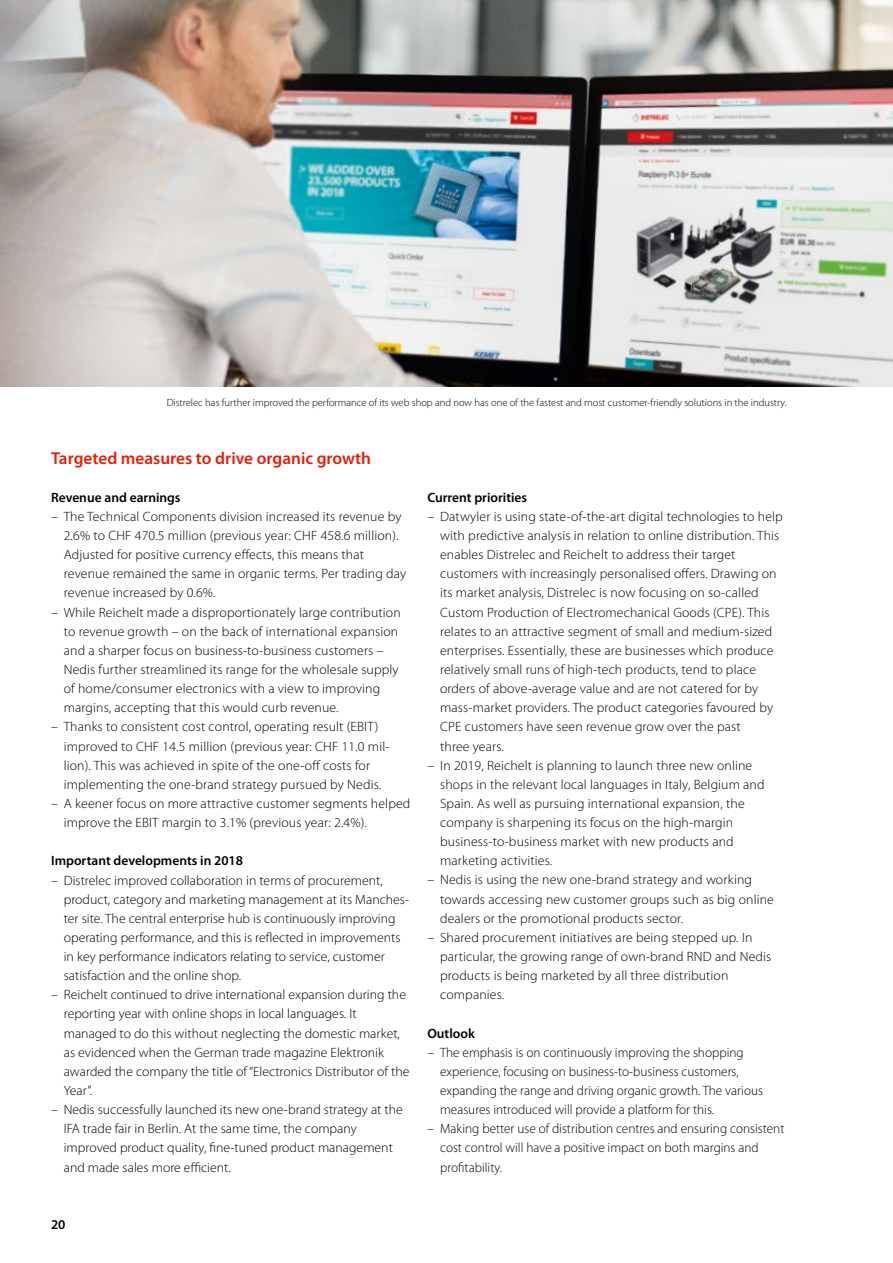
<style>
.page{position:relative;width:893px;height:1263px;background:#fff}
.page>*{position:absolute;margin:0;border:0;box-sizing:border-box;transform-origin:0 0}
.t1{font:600 17.25px "Myriad Pro";color:#e41e0a}
.t2{font:300 13.5px/19.2px "Myriad Pro";letter-spacing:.01em;color:#000}
.t3{font:600 13.5px "Myriad Pro";color:#000}
.t4{font:300 10.5px "Myriad Pro";color:#000}
</style>
<div class="page">
<img style="left:0;top:0;width:893px;height:387px">
<p class="t4" style="left:167px;top:397px;width:621px">Distrelec has further improved the performance of its web shop and now has one of the fastest and most customer-friendly solutions in the industry.</p>
<p class="t1" style="left:51px;top:448px;width:321px">Targeted measures to drive organic growth</p>
<p class="t3" style="left:51px;top:490px;width:131px">Revenue and earnings</p>
<p class="t2" style="left:64px;top:507px;width:344px;text-indent:-13px">– The Technical Components division increased its revenue by 2.6% to CHF 470.5 million (previous year: CHF 458.6 million).<br>Adjusted for positive currency effects, this means that revenue remained the same in organic terms. Per trading day revenue increased by 0.6%.</p>
<p class="t2" style="left:64px;top:603px;width:338px;text-indent:-13px">– While Reichelt made a disproportionately large contribution to revenue growth – on the back of international expansion and a sharper focus on business-to-business customers – Nedis further streamlined its range for the wholesale supply of home/consumer electronics with a view to improving margins, accepting that this would curb revenue.</p>
<p class="t2" style="left:64px;top:717px;width:327px;text-indent:-13px">– Thanks to consistent cost control, operating result (EBIT) improved to CHF 14.5 million (previous year: CHF 11.0 mil&shy;lion). This was achieved in spite of the one-off costs for implementing the one-brand strategy pursued by Nedis.</p>
<p class="t2" style="left:64px;top:794px;width:348px;text-indent:-13px">– A keener focus on more attractive customer segments helped improve the EBIT margin to 3.1% (previous year: 2.4%).</p>
<p class="t3" style="left:51px;top:853px;width:194px">Important developments in 2018</p>
<p class="t2" style="left:64px;top:871px;width:347px;text-indent:-13px">– Distrelec improved collaboration in terms of procurement, product, category and marketing management at its Manches&shy;ter site. The central enterprise hub is continuously improving operating performance, and this is reflected in improvements in key performance indicators relating to service, customer satisfaction and the online shop.</p>
<p class="t2" style="left:64px;top:985px;width:347px;text-indent:-13px">– Reichelt continued to drive international expansion during the reporting year with online shops in local languages. It managed to do this without neglecting the domestic market, as evidenced when the German trade magazine Elektronik awarded the company the title of “Electronics Distributor of the Year”.</p>
<p class="t2" style="left:64px;top:1100px;width:341px;text-indent:-13px">– Nedis successfully launched its new one-brand strategy at the IFA trade fair in Berlin. At the same time, the company improved product quality, fine-tuned product management and made sales more efficient.</p>
<p class="t3" style="left:51px;top:1217px;width:16px">20</p>
<p class="t3" style="left:427px;top:490px;width:101px">Current priorities</p>
<p class="t2" style="left:440px;top:507px;width:344px;text-indent:-13px">– Datwyler is using state-of-the-art digital technologies to help with predictive analysis in relation to online distribution. This enables Distrelec and Reichelt to address their target customers with increasingly personalised offers. Drawing on its market analysis, Distrelec is now focusing on so-called Custom Production of Electromechanical Goods (CPE). This relates to an attractive segment of small and medium-sized enterprises. Essentially, these are businesses which produce relatively small runs of high-tech products, tend to place orders of above-average value and are not catered for by mass-market providers. The product categories favoured by CPE customers have seen revenue grow over the past<br>three years.</p>
<p class="t2" style="left:440px;top:756px;width:326px;text-indent:-13px">– In 2019, Reichelt is planning to launch three new online shops in the relevant local languages in Italy, Belgium and Spain. As well as pursuing international expansion, the company is sharpening its focus on the high-margin business-to-business market with new products and marketing activities.</p>
<p class="t2" style="left:440px;top:870px;width:335px;text-indent:-13px">– Nedis is using the new one-brand strategy and working towards accessing new customer groups such as big online dealers or the promotional products sector.</p>
<p class="t2" style="left:440px;top:928px;width:333px;text-indent:-13px">– Shared procurement initiatives are being stepped up. In particular, the growing range of own-brand RND and Nedis products is being marketed by all three distribution companies.</p>
<p class="t3" style="left:427px;top:1025px;width:49px">Outlook</p>
<p class="t2" style="left:440px;top:1043px;width:324px;text-indent:-13px">– The emphasis is on continuously improving the shopping experience, focusing on business-to-business customers, expanding the range and driving organic growth. The various measures introduced will provide a platform for this.</p>
<p class="t2" style="left:440px;top:1119px;width:346px;text-indent:-13px">– Making better use of distribution centres and ensuring consistent cost control will have a positive impact on both margins and profitability.</p>
</div>
